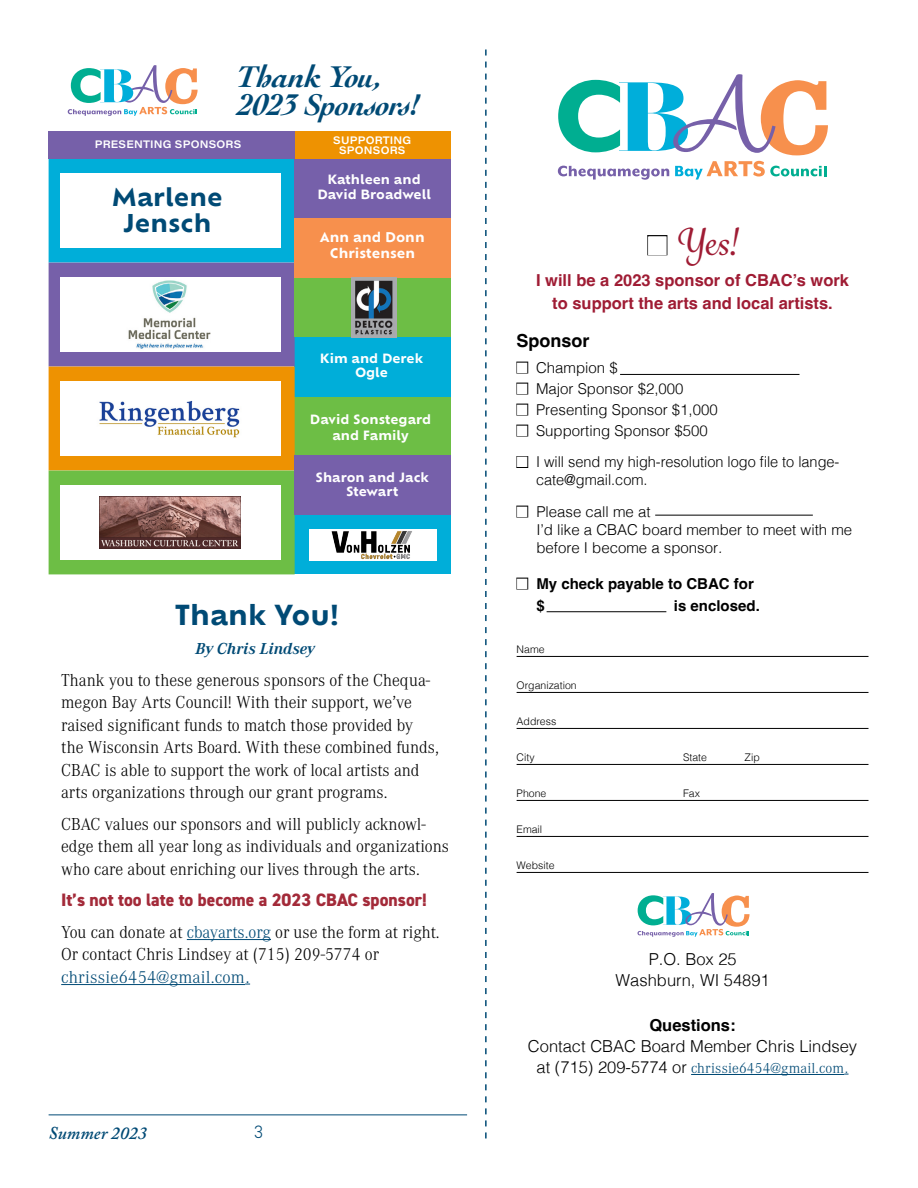
<style>
.page{position:relative;width:918px;height:1188px;background:#fff}
.page>*{position:absolute;margin:0;border:0;box-sizing:border-box;transform-origin:0 0}
.t1{font:500 36px "Grafolita Script";color:#9f1c34}
.t2{font:italic 700 31.5px/28px "Cochin";letter-spacing:-.015em;color:#004a75}
.t3{font:700 27px "Ofelia Text";color:#004a75}
.t4{font:700 24px/26px "Ofelia Text";color:#004a75;text-align:center}
.t5{font:300 18px/22.5px "Corporate A";color:#000;scale:.96 1}
.t6{font:800 18px "DIN2014";color:#a32a39}
.t7{font:italic 600 18px "Adobe Caslon Pro";color:#004a75}
.t8{font:700 18px "Helvetica";color:#000}
.t9{font:300 18px "DIN2014";color:#004a75}
.t10{font:700 16.5px/22.5px "Helvetica";color:#9f1c34;text-align:center}
.t11{font:300 16.5px/21px "Helvetica";color:#000;text-align:center}
.t12{font:italic 700 16.5px "Corporate A";color:#004a75}
.t13{font:700 16.5px "Helvetica";color:#000}
.t14{font:300 15px/18px "Helvetica";color:#000}
.t15{font:300 15px "Corporate A";letter-spacing:.01em;color:#004a75}
.t16{font:700 15px/22.5px "Helvetica";color:#000}
.t17{font:700 13.2px/16.4px "Ofelia Text";color:#fff;text-align:center}
.t18{font:700 12.6px/16.4px "Ofelia Text";color:#fff;text-align:center}
.t19{font:600 10.65px/10.6px "Acumin Pro Wide";letter-spacing:.02em;color:#fff;text-align:center;scale:.96 1}
.t20{font:300 10.5px "Helvetica";color:#000}
.s1{color:#004a75}
.s2{font-family:"Helvetica";color:#004a75}
.s3{color:#000}
.s4{font-style:italic}
.s5{font-family:"Helvetica";font-size:16.5px;color:#000}
.s6{font-family:"Helvetica"}
</style>
<div class="page">
<svg style="left:638px;top:893px;width:112px;height:44px"></svg>
<hr style="left:691px;top:1074px;width:153px;height:1px;background:#004a75">
<hr style="left:620px;top:374px;width:179px;height:1px;background:#000">
<hr style="left:517px;top:656px;width:351px;height:1px;background:#000">
<hr style="left:517px;top:692px;width:351px;height:1px;background:#000">
<hr style="left:517px;top:728px;width:351px;height:1px;background:#000">
<hr style="left:517px;top:764px;width:351px;height:1px;background:#000">
<hr style="left:517px;top:800px;width:351px;height:1px;background:#000">
<hr style="left:517px;top:836px;width:351px;height:1px;background:#000">
<hr style="left:517px;top:872px;width:351px;height:1px;background:#000">
<hr style="left:655px;top:515px;width:158px;height:1px;background:#000">
<hr style="left:547px;top:611px;width:119px;height:1px;background:#000">
<svg style="left:558px;top:74px;width:270px;height:81px"></svg>
<svg style="left:558px;top:166px;width:111px;height:14px"></svg>
<svg style="left:675px;top:161px;width:151px;height:19px"></svg>
<svg style="left:485px;top:50px;width:2px;height:1088px"></svg>
<hr style="left:49px;top:1114px;width:418px;height:1px;background:#004a75">
<svg style="left:68px;top:65px;width:130px;height:51px"></svg>
<div style="left:295px;top:514px;width:156px;height:60px;background:#00aed9"></div>
<div style="left:309px;top:529px;width:128px;height:32px;background:#fff"></div>
<div style="left:295px;top:396px;width:156px;height:59px;background:#6dbe45"></div>
<div style="left:295px;top:337px;width:156px;height:59px;background:#00aed9"></div>
<svg style="left:49px;top:159px;width:246px;height:415px"></svg>
<div style="left:60px;top:485px;width:220px;height:75px;background:#fff"></div>
<div style="left:295px;top:277px;width:156px;height:60px;background:#6dbe45"></div>
<div style="left:295px;top:218px;width:156px;height:59px;background:#f7904d"></div>
<div style="left:295px;top:159px;width:156px;height:59px;background:#7660aa"></div>
<img style="left:351px;top:277px;width:46px;height:60px">
<img style="left:116px;top:278px;width:108px;height:72px">
<img style="left:95px;top:392px;width:152px;height:53px">
<div style="left:295px;top:131px;width:156px;height:28px;background:#ee9201"></div>
<div style="left:49px;top:131px;width:246px;height:28px;background:#7660a9"></div>
<div style="left:295px;top:455px;width:156px;height:59px;background:#7660aa"></div>
<img style="left:331px;top:531px;width:81px;height:29px">
<img style="left:100px;top:496px;width:140px;height:53px">
<hr style="left:187px;top:939px;width:84px;height:1px;background:#004a75">
<hr style="left:61px;top:984px;width:184px;height:1px;background:#004a75">
<h2 class="t2" style="left:237px;top:61px;width:185px">Thank You,<br>2023 Sponsors!</h2>
<p class="t19" style="left:95px;top:138px;width:154px">PRESENTING SPONSORS</p>
<h3 class="t4" style="left:112px;top:182px;width:112px">Marlene<br>Jensch</h3>
<p class="t19" style="left:333px;top:134px;width:83px">SUPPORTING<br>SPONSORS</p>
<p class="t18" style="left:317px;top:171px;width:115px;line-height:15px">Kathleen and<br>David Broadwell</p>
<p class="t17" style="left:320px;top:228px;width:106px">Ann and Donn<br>Christensen</p>
<p class="t18" style="left:320px;top:351px;width:105px;line-height:13.8px">Kim and Derek<br>Ogle</p>
<p class="t18" style="left:310px;top:410px;width:123px">David Sonstegard and Family</p>
<p class="t18" style="left:316px;top:470px;width:115px;line-height:14px">Sharon and Jack<br>Stewart</p>
<h3 class="t3" style="left:175px;top:595px;width:166px">Thank You!</h3>
<p class="t12" style="left:196px;top:638px;width:121px">By Chris Lindsey</p>
<p class="t5" style="left:61px;top:668px;width:395px">Thank you to these generous sponsors of the Chequa&shy;megon Bay Arts Council! With their support, we’ve raised significant funds to match those provided by the Wisconsin Arts Board. With these combined funds, CBAC is able to support the work of local artists and arts organizations through our grant programs.</p>
<p class="t5" style="left:61px;top:812px;width:406px">CBAC values our sponsors and will publicly acknowl&shy;edge them all year long as individuals and organizations who care about enriching our lives through the arts.</p>
<p class="t6" style="left:61px;top:888px;width:367px">It’s not too late to become a 2023 CBAC sponsor!</p>
<p class="t5" style="left:61px;top:920px;width:396px">You can donate at <span class="s1">cbayarts.org</span> or use the form at right.<br>Or contact Chris Lindsey at (715) 209-5774 or <span class="s1">chrissie6454@gmail.com</span><span class="s2">.</span></p>
<p class="t7" style="left:49px;top:1122px;width:100px">Summer 2023</p>
<p class="t9" style="left:254px;top:1121px;width:10px">3</p>
<h1 class="t1" style="left:647px;top:218px;width:92px"><span class="s3">■</span> Yes!</h1>
<p class="t10" style="left:536px;top:271px;width:314px">I will be a 2023 sponsor of CBAC’s work to support the arts and local artists.</p>
<p class="t8" style="left:517px;top:330px;width:75px">Sponsor</p>
<p class="t14" style="left:517px;top:357px;width:103px">■ Champion $</p>
<p class="t14" style="left:517px;top:378px;width:169px">■ Major Sponsor $2,000</p>
<p class="t14" style="left:517px;top:399px;width:203px">■ Presenting Sponsor $1,000</p>
<p class="t14" style="left:517px;top:420px;width:193px">■ Supporting Sponsor $500</p>
<p class="t14" style="left:536px;top:452px;width:305px;text-indent:-19px">■ I will send my high-resolution logo file to lange&shy;cate@gmail.com.</p>
<p class="t14" style="left:536px;top:501px;width:317px;text-indent:-20px">■ Please call me at<br>I’d like a CBAC board member to meet with me before I become a sponsor<span class="s4">.</span></p>
<p class="t16" style="left:536px;top:574px;width:219px;text-indent:-20px">■ My check payable to CBAC for $</p>
<p class="t16" style="left:674px;top:596px;width:87px">is enclosed.</p>
<p class="t20" style="left:517px;top:641px;width:30px">Name</p>
<p class="t20" style="left:517px;top:677px;width:62px">Organization</p>
<p class="t20" style="left:517px;top:713px;width:41px">Address</p>
<p class="t20" style="left:517px;top:749px;width:20px">City</p>
<p class="t20" style="left:683px;top:749px;width:25px">State</p>
<p class="t20" style="left:745px;top:749px;width:17px">Zip</p>
<p class="t20" style="left:517px;top:785px;width:31px">Phone</p>
<p class="t20" style="left:683px;top:785px;width:18px">Fax</p>
<p class="t20" style="left:517px;top:821px;width:27px">Email</p>
<p class="t20" style="left:517px;top:857px;width:39px">Website</p>
<p class="t11" style="left:616px;top:948px;width:156px">P.O. Box 25<br>Washburn, WI 54891</p>
<p class="t13" style="left:649px;top:1015px;width:88px">Questions:</p>
<p class="t11" style="left:528px;top:1034px;width:331px">Contact CBAC Board Member Chris Lindsey</p>
<p class="t15" style="left:537px;top:1058px;width:313px"><span class="s5">at (715) 209-5774 or</span> chrissie6454@gmail.com<span class="s6">.</span></p>
</div>
